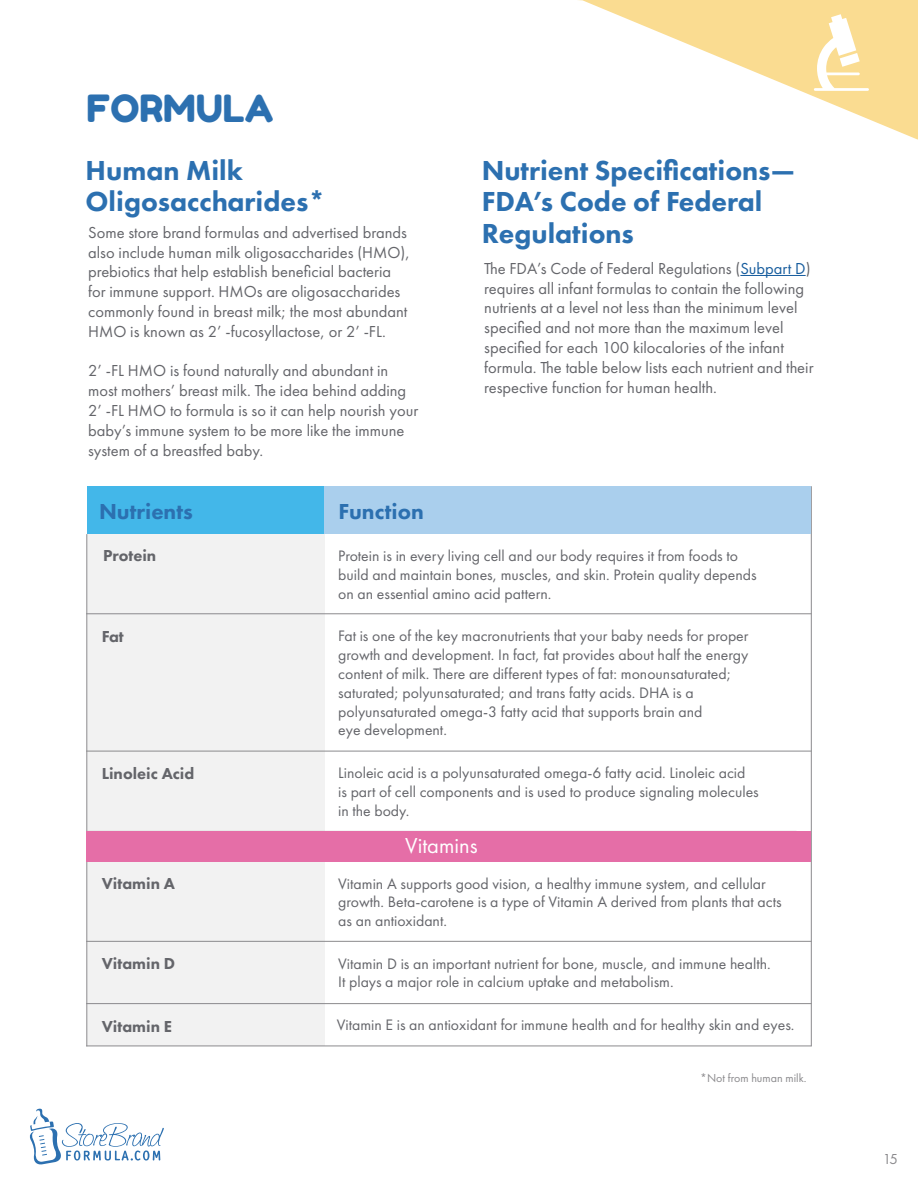
<style>
.page{position:relative;width:918px;height:1188px;background:#fff}
.page>*{position:absolute;margin:0;border:0;box-sizing:border-box;transform-origin:0 0}
.t1{font:37.5px "Fredoka One";color:#2c70b0}
.t2{font:800 28.5px/31.5px "Futura PT";color:#2c70b0}
.t3{font:800 22.5px "Futura PT";color:#2c70b0}
.t4{font:22.5px "Futura PT";color:#fff}
.t5{font:16.5px/19.8px "Futura PT";color:#64656a}
.t6{font:800 16.5px "Futura PT";color:#64656a}
.t7{font:15.75px/18.9px "Futura PT";color:#64656a}
.t8{font:15px "Futura PT";color:#8b8a8d}
.t9{font:12px "Futura PT";color:#8b8a8d}
.s1{color:#175d9e}
</style>
<div class="page">
<div style="left:87px;top:534px;width:238px;height:512px;background:#f2f2f2"></div>
<svg style="left:30px;top:1109px;width:134px;height:55px"></svg>
<hr style="left:740px;top:275px;width:66px;height:1px;background:#175d9e">
<svg style="left:578px;top:0;width:340px;height:140px"></svg>
<svg style="left:814px;top:14px;width:55px;height:77px"></svg>
<div style="left:87px;top:486px;width:674px;height:48px;background:#43b7e9"></div>
<hr style="left:86px;top:751px;width:725px;height:1px;background:#8b8a8d">
<hr style="left:86px;top:831px;width:710px;height:1px;background:#8b8a8d">
<hr style="left:86px;top:614px;width:725px;height:1px;background:#8b8a8d">
<hr style="left:86px;top:941px;width:725px;height:1px;background:#8b8a8d">
<hr style="left:86px;top:1003px;width:725px;height:1px;background:#8b8a8d">
<hr style="left:86px;top:1046px;width:725px;height:1px;background:#8b8a8d">
<hr style="left:811px;top:486px;width:1px;height:560px;background:#8b8a8d">
<hr style="left:87px;top:534px;width:1px;height:512px;background:#8b8a8d">
<div style="left:325px;top:486px;width:486px;height:48px;background:#aacfed"></div>
<div style="left:87px;top:831px;width:724px;height:31px;background:#e56ea7"></div>
<h1 class="t1" style="left:86px;top:85px;width:189px">FORMULA</h1>
<h2 class="t2" style="left:86px;top:154px;width:241px">Human Milk<br>Oligosaccharides*</h2>
<h2 class="t2" style="left:482px;top:154px;width:315px">Nutrient Specifications—<br>FDA’s Code of Federal</h2>
<p class="t5" style="left:88px;top:222px;width:320px">Some store brand formulas and advertised brands</p>
<h2 class="t2" style="left:482px;top:217px;width:154px">Regulations</h2>
<p class="t5" style="left:88px;top:242px;width:323px">also include human milk oligosaccharides (HMO), prebiotics that help establish beneficial bacteria for immune support. HMOs are oligosaccharides commonly found in breast milk; the most abundant HMO is known as 2’ -fucosyllactose, or 2’ -FL.</p>
<p class="t5" style="left:88px;top:361px;width:332px">2’ -FL HMO is found naturally and abundant in most mothers’ breast milk. The idea behind adding 2’ -FL HMO to formula is so it can help nourish your baby’s immune system to be more like the immune system of a breastfed baby.</p>
<p class="t5" style="left:484px;top:258px;width:331px">The FDA’s Code of Federal Regulations (<span class="s1">Subpart D</span>) requires all infant formulas to contain the following nutrients at a level not less than the minimum level specified and not more than the maximum level specified for each 100 kilocalories of the infant formula. The table below lists each nutrient and their respective function for human health.</p>
<h3 class="t3" style="left:99px;top:497px;width:95px">Nutrients</h3>
<h3 class="t3" style="left:339px;top:497px;width:87px">Function</h3>
<p class="t6" style="left:103px;top:545px;width:55px">Protein</p>
<p class="t6" style="left:102px;top:626px;width:24px">Fat</p>
<p class="t6" style="left:102px;top:763px;width:94px">Linoleic Acid</p>
<p class="t6" style="left:102px;top:873px;width:75px">Vitamin A</p>
<p class="t6" style="left:102px;top:953px;width:75px">Vitamin D</p>
<p class="t6" style="left:102px;top:1017px;width:72px">Vitamin E</p>
<p class="t7" style="left:338px;top:546px;width:420px">Protein is in every living cell and our body requires it from foods to build and maintain bones, muscles, and skin. Protein quality depends on an essential amino acid pattern.</p>
<p class="t7" style="left:338px;top:626px;width:412px">Fat is one of the key macronutrients that your baby needs for proper growth and development. In fact, fat provides about half the energy content of milk. There are different types of fat: monounsaturated; saturated; polyunsaturated; and trans fatty acids. DHA is a polyunsaturated omega-3 fatty acid that supports brain and<br>eye development.</p>
<p class="t7" style="left:338px;top:764px;width:422px">Linoleic acid is a polyunsaturated omega-6 fatty acid. Linoleic acid<br>is part of cell components and is used to produce signaling molecules in the body.</p>
<h3 class="t4" style="left:405px;top:832px;width:74px">Vitamins</h3>
<p class="t7" style="left:338px;top:874px;width:445px">Vitamin A supports good vision, a healthy immune system, and cellular growth. Beta-carotene is a type of Vitamin A derived from plants that acts as an antioxidant.</p>
<p class="t7" style="left:338px;top:954px;width:434px">Vitamin D is an important nutrient for bone, muscle, and immune health.<br>It plays a major role in calcium uptake and metabolism.</p>
<p class="t7" style="left:337px;top:1016px;width:459px">Vitamin E is an antioxidant for immune health and for healthy skin and eyes.</p>
<p class="t9" style="left:700px;top:1071px;width:108px">*Not from human milk.</p>
<p class="t8" style="left:883px;top:1150px;width:17px">15</p>
</div>
